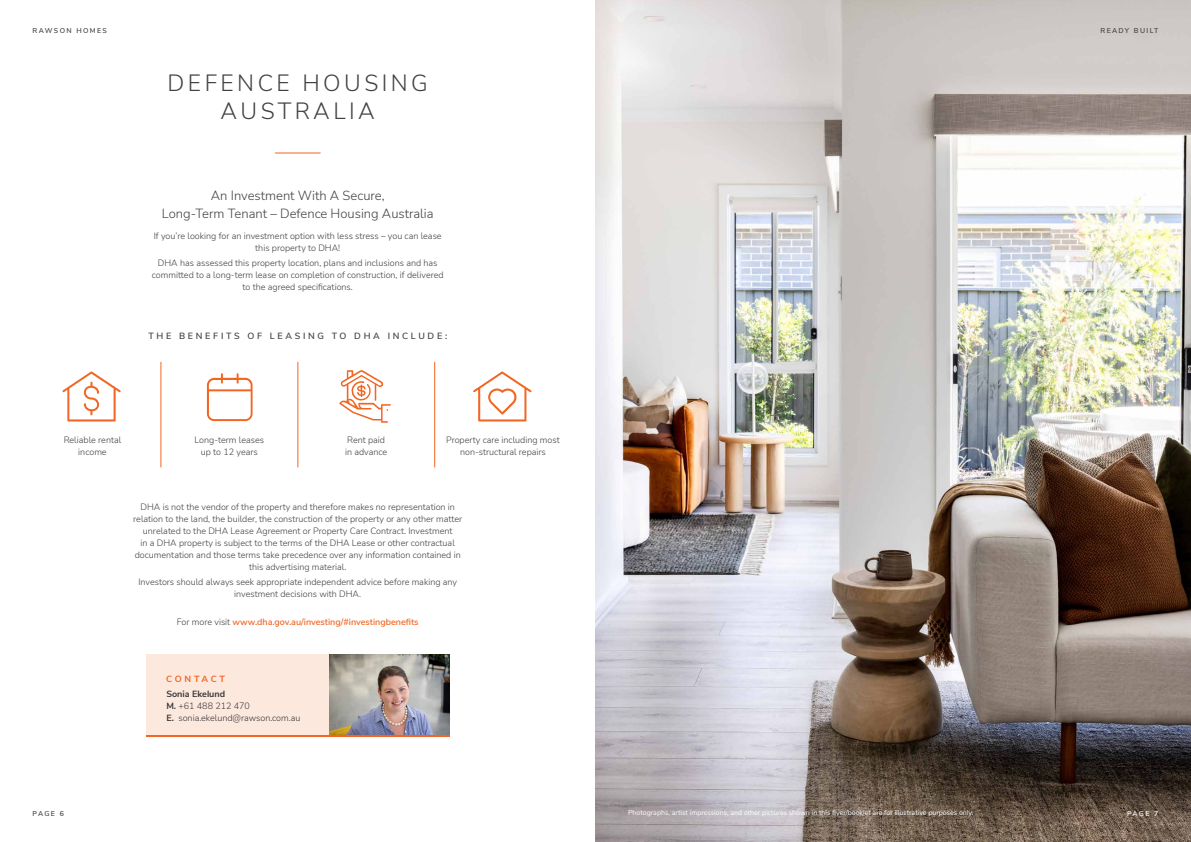
<style>
.page{position:relative;width:1191px;height:842px;background:#fff}
.page>*{position:absolute;margin:0;border:0;box-sizing:border-box;transform-origin:0 0}
.t1{font:300 23px/27.6px "Nunito Sans";letter-spacing:.15em;color:#414042;text-align:center}
.t2{font:300 13px/18px "Nunito Sans";color:#414042;text-align:center}
.t3{font:300 9px/12px "Nunito Sans";color:#414042;text-align:center}
.t4{font:600 9px "Nunito Sans";color:#f26522}
.t5{font:300 9px/12px "Nunito Sans";color:#393839}
.t6{font:600 9px "Nunito Sans";letter-spacing:.3em;color:#414042}
.t7{font:700 9px "Nunito Sans";letter-spacing:.29em;color:#f26522}
.t8{font:7px "Nunito Sans";color:#fff}
.t9{font:600 7px "Nunito Sans";letter-spacing:.2em;color:#414042}
.t10{font:600 7px "Nunito Sans";color:#fff}
.s1{font-weight:300;color:#414042}
.s2{font-weight:700}
</style>
<div class="page">
<img style="left:595px;top:0;width:596px;height:842px">
<hr style="left:161px;top:362px;width:1px;height:105px;background:#f26522">
<hr style="left:298px;top:362px;width:1px;height:105px;background:#f26522">
<hr style="left:434px;top:362px;width:1px;height:105px;background:#f26522">
<svg style="left:62px;top:371px;width:59px;height:50px"></svg>
<svg style="left:207px;top:373px;width:45px;height:48px"></svg>
<svg style="left:339px;top:370px;width:52px;height:53px"></svg>
<svg style="left:473px;top:371px;width:58px;height:50px"></svg>
<div style="left:146px;top:655px;width:303px;height:81px;background:#fde8de"></div>
<img style="left:329px;top:655px;width:120px;height:80px">
<hr style="left:146px;top:735px;width:303px;height:2px;background:#f26522">
<hr style="left:275px;top:152px;width:45px;height:1px;background:#f26522">
<p class="t9" style="left:33px;top:25px;width:76px">RAWSON HOMES</p>
<h1 class="t1" style="left:168px;top:69px;width:262px">DEFENCE HOUSING<br>AUSTRALIA</h1>
<h2 class="t2" style="left:162px;top:186px;width:273px">An Investment With A Secure,<br>Long-Term Tenant – Defence Housing Australia</h2>
<p class="t3" style="left:154px;top:229px;width:289px">If you’re looking for an investment option with less stress – you can lease this property to DHA!</p>
<p class="t3" style="left:152px;top:256px;width:293px">DHA has assessed this property location, plans and inclusions and has committed to a long-term lease on completion of construction, if delivered to the agreed specifications.</p>
<p class="t6" style="left:148px;top:329px;width:300px">THE BENEFITS OF LEASING TO DHA INCLUDE:</p>
<p class="t3" style="left:64px;top:434px;width:59px">Reliable rental income</p>
<p class="t3" style="left:345px;top:434px;width:44px;text-align:left">Rent paid in advance</p>
<p class="t3" style="left:194px;top:434px;width:71px">Long-term leases up to 12 years</p>
<p class="t3" style="left:446px;top:434px;width:115px">Property care including most non-structural repairs</p>
<p class="t3" style="left:133px;top:500px;width:330px">DHA is not the vendor of the property and therefore makes no representation in relation to the land, the builder, the construction of the property or any other matter unrelated to the DHA Lease Agreement or Property Care Contract. Investment<br>in a DHA property is subject to the terms of the DHA Lease or other contractual documentation and those terms take precedence over any information contained in this advertising material.</p>
<p class="t3" style="left:138px;top:575px;width:320px">Investors should always seek appropriate independent advice before making any investment decisions with DHA.</p>
<p class="t4" style="left:177px;top:616px;width:243px"><span class="s1">For more visit</span> www.dha.gov.au/investing/#investingbenefits</p>
<p class="t9" style="left:33px;top:809px;width:33px">PAGE 6</p>
<p class="t7" style="left:166px;top:672px;width:60px">CONTACT</p>
<p class="t5" style="left:166px;top:687px;width:136px"><span class="s2">Sonia Ekelund<br>M.</span> +61 488 212 470<br><span class="s2">E.</span> sonia.ekelund@rawson.com.au</p>
<p class="t8" style="left:628px;top:808px;width:347px">Photographs, artist impressions, and other pictures shown in this flyer/booklet are for illustrative purposes only.</p>
<p class="t9" style="left:1100px;top:25px;width:59px">READY BUILT</p>
<p class="t10" style="left:1127px;top:809px;width:33px">PAGE 7</p>
</div>
